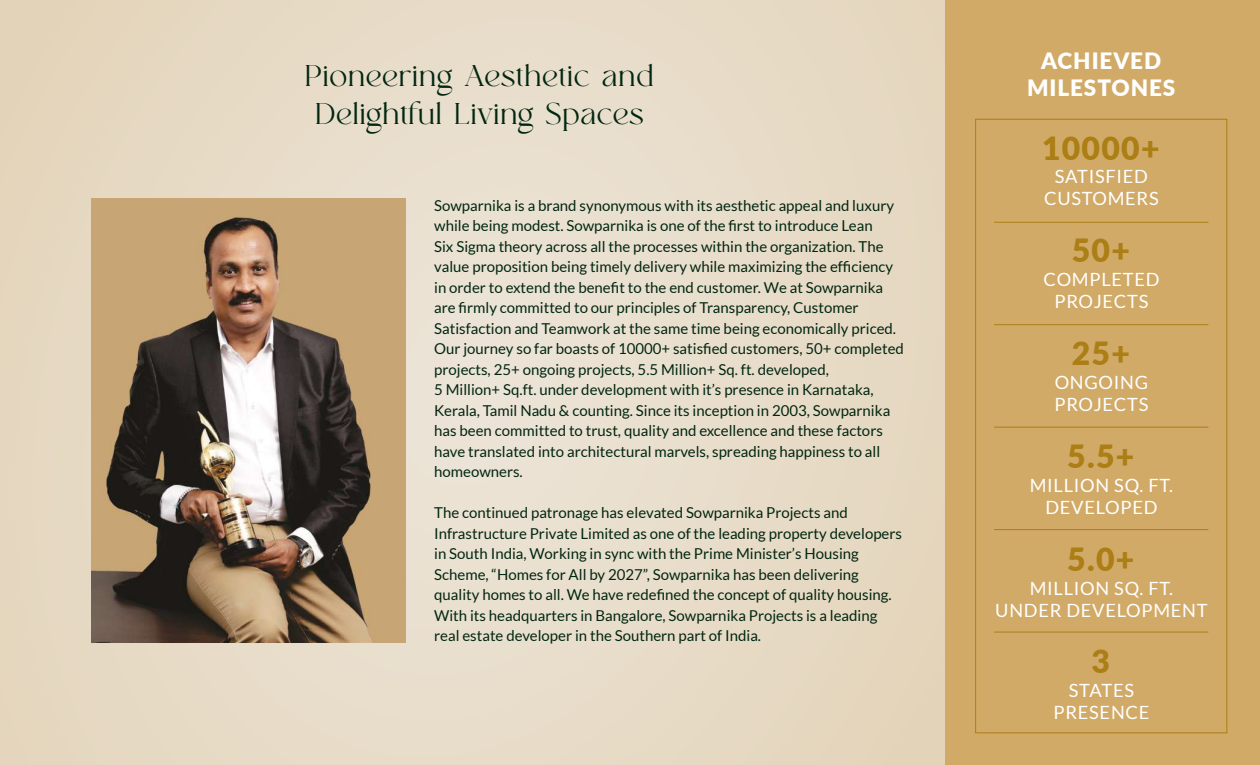
<style>
.page{position:relative;width:1260px;height:765px;background:#fff}
.page>*{position:absolute;margin:0;border:0;box-sizing:border-box;transform-origin:0 0}
.t1{font:900 32px "Lato";letter-spacing:.04em;color:#ab7e16}
.t2{font:30px/37.5px "NT Fabulous";letter-spacing:.03em;color:#012611;text-align:center}
.t3{font:900 22.5px/27px "Lato";letter-spacing:.04em;color:#fff;text-align:center}
.t4{font:18.25px/21.9px "Lato";letter-spacing:.04em;color:#fff;text-align:center}
.t5{font:15px/20.5px "Lato";color:#012611}
</style>
<div class="page">
<div style="left:0;top:0;width:945px;height:765px;background:linear-gradient(to bottom,#e8dcc8,#e8dcc8)"></div>
<div style="left:945px;top:0;width:315px;height:765px;background:#d1aa67"></div>
<hr style="left:994px;top:222px;width:214px;height:1px;background:#ab7e16">
<hr style="left:994px;top:324px;width:214px;height:1px;background:#ab7e16">
<hr style="left:994px;top:427px;width:214px;height:1px;background:#ab7e16">
<hr style="left:994px;top:529px;width:214px;height:1px;background:#ab7e16">
<hr style="left:994px;top:632px;width:214px;height:1px;background:#ab7e16">
<div style="left:975px;top:119px;width:252px;height:614px;border:1px solid #ab7e16"></div>
<img style="left:92px;top:199px;width:314px;height:444px">
<h2 class="t2" style="left:305px;top:59px;width:350px">Pioneering Aesthetic and<br>Delightful Living Spaces</h2>
<p class="t5" style="left:434px;top:195px;width:471px">Sowparnika is a brand synonymous with its aesthetic appeal and luxury while being modest. Sowparnika is one of the first to introduce Lean<br>Six Sigma theory across all the processes within the organization. The value proposition being timely delivery while maximizing the efficiency in order to extend the benefit to the end customer. We at Sowparnika are firmly committed to our principles of Transparency, Customer Satisfaction and Teamwork at the same time being economically priced.<br>Our journey so far boasts of 10000+ satisfied customers, 50+ completed projects, 25+ ongoing projects, 5.5 Million+ Sq. ft. developed,<br>5 Million+ Sq.ft. under development with it’s presence in Karnataka, Kerala, Tamil Nadu &amp; counting. Since its inception in 2003, Sowparnika has been committed to trust, quality and excellence and these factors have translated into architectural marvels, spreading happiness to all homeowners.</p>
<p class="t5" style="left:434px;top:503px;width:469px">The continued patronage has elevated Sowparnika Projects and Infrastructure Private Limited as one of the leading property developers in South India, Working in sync with the Prime Minister’s Housing Scheme, “Homes for All by 2027”, Sowparnika has been delivering quality homes to all. We have redefined the concept of quality housing.<br>With its headquarters in Bangalore, Sowparnika Projects is a leading real estate developer in the Southern part of India.</p>
<h3 class="t3" style="left:1027px;top:46px;width:150px">ACHIEVED<br>MILESTONES</h3>
<h1 class="t1" style="left:1042px;top:124px;width:119px">10000+</h1>
<p class="t4" style="left:1044px;top:165px;width:116px">SATISFIED<br>CUSTOMERS</p>
<h1 class="t1" style="left:1072px;top:227px;width:60px">50+</h1>
<p class="t4" style="left:1043px;top:268px;width:118px">COMPLETED<br>PROJECTS</p>
<h1 class="t1" style="left:1072px;top:330px;width:60px">25+</h1>
<p class="t4" style="left:1055px;top:371px;width:95px;text-align:left">ONGOING<br>PROJECTS</p>
<h1 class="t1" style="left:1067px;top:433px;width:69px">5.5+</h1>
<p class="t4" style="left:1030px;top:474px;width:145px">MILLION SQ. FT.<br>DEVELOPED</p>
<h1 class="t1" style="left:1067px;top:536px;width:69px">5.0+</h1>
<p class="t4" style="left:995px;top:577px;width:214px">MILLION SQ. FT.<br>UNDER DEVELOPMENT</p>
<h1 class="t1" style="left:1092px;top:637px;width:20px">3</h1>
<p class="t4" style="left:1054px;top:679px;width:97px">STATES<br>PRESENCE</p>
</div>
